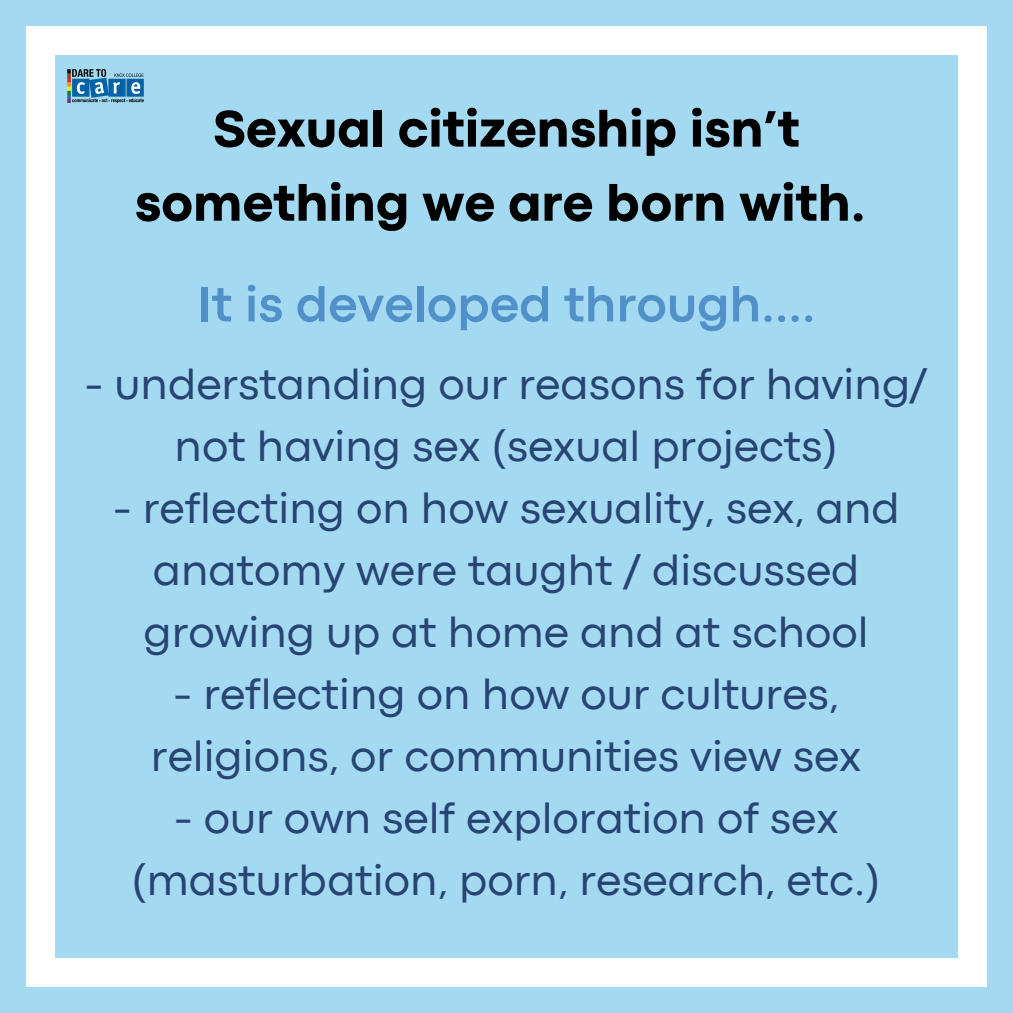
<style>
.page{position:relative;width:1013px;height:1013px;background:#fff}
.page>*{position:absolute;margin:0;border:0;box-sizing:border-box;transform-origin:0 0}
.t1{font:800 53.38px/74px "Codec Pro";color:#000;text-align:center}
.t2{font:700 51.25px "Codec Pro";color:#5290c9}
.t3{font:44.25px/61.9px "Codec Pro";color:#274472;text-align:center}
</style>
<div class="page">
<div style="left:0;top:0;width:1012px;height:1012px;background:#a3daf2"></div>
<div style="left:958px;top:958px;width:29px;height:29px;background:#fff"></div>
<div style="left:26px;top:54px;width:28px;height:904px;background:#fff"></div>
<div style="left:26px;top:958px;width:28px;height:29px;background:#fff"></div>
<div style="left:958px;top:54px;width:29px;height:904px;background:#fff"></div>
<div style="left:54px;top:958px;width:904px;height:29px;background:#fff"></div>
<div style="left:958px;top:26px;width:29px;height:28px;background:#fff"></div>
<div style="left:26px;top:26px;width:28px;height:28px;background:#fff"></div>
<div style="left:54px;top:26px;width:904px;height:28px;background:#fff"></div>
<img style="left:67px;top:69px;width:77px;height:34px">
<p class="t1" style="left:135px;top:96px;width:732px">Sexual citizenship isn’t something we are born with.</p>
<p class="t2" style="left:197px;top:286px;width:619px">It is developed through....</p>
<p class="t3" style="left:84px;top:357px;width:844px">- understanding our reasons for having/ not having sex (sexual projects)</p>
<p class="t3" style="left:113px;top:480px;width:788px">- reflecting on how sexuality, sex, and anatomy were taught / discussed growing up at home and at school</p>
<p class="t3" style="left:151px;top:666px;width:712px">- reflecting on how our cultures, religions, or communities view sex</p>
<p class="t3" style="left:132px;top:790px;width:750px">- our own self exploration of sex (masturbation, porn, research, etc.)</p>
</div>
